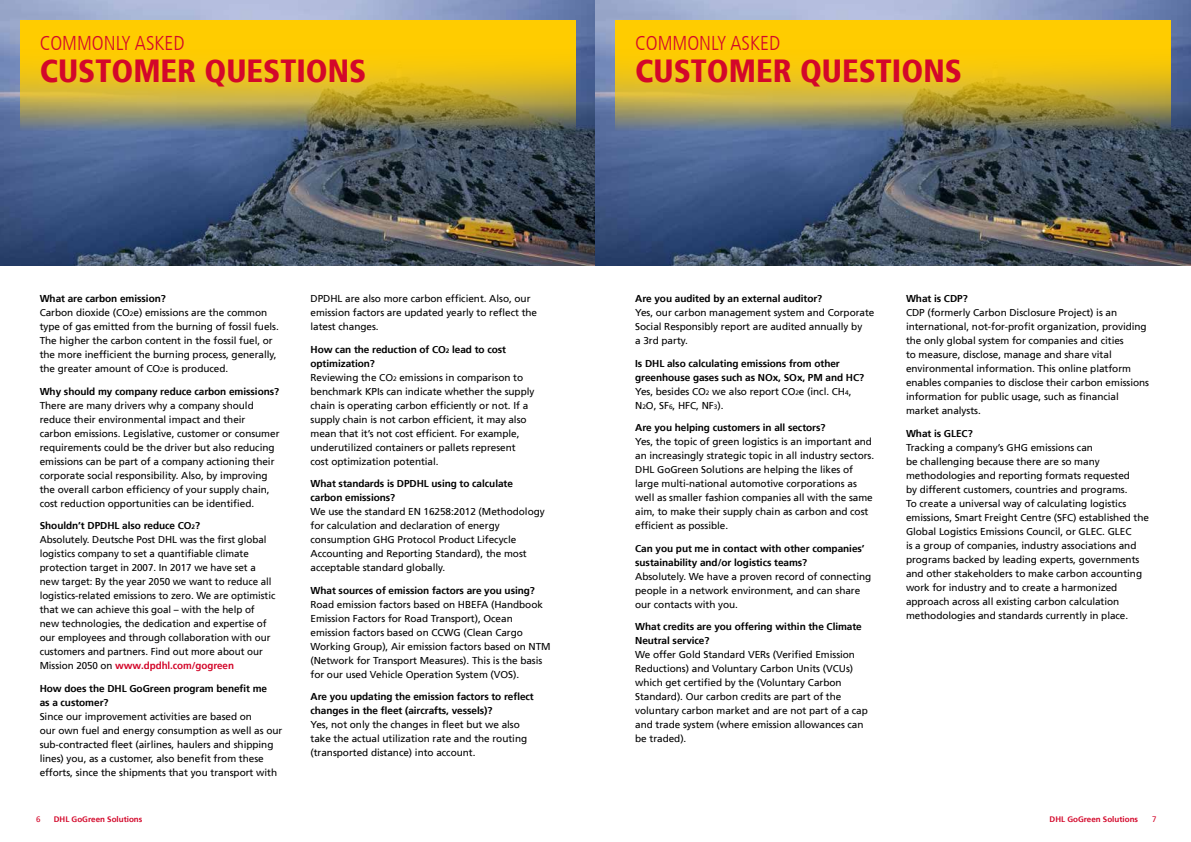
<style>
.page{position:relative;width:1191px;height:842px;background:#fff}
.page>*{position:absolute;margin:0;border:0;box-sizing:border-box;transform-origin:0 0}
.t1{font:900 condensed 32px "Frutiger";color:#d3072a}
.t2{font:300 condensed 20px "Frutiger";color:#d3072a}
.t3{font:10px/14px "Frutiger";letter-spacing:-.005em;color:#000}
.t4{font:700 10px/14px "Frutiger";letter-spacing:-.005em;color:#000}
.t5{font:700 8px "Frutiger";color:#d3072a}
.t6{font:8px "Frutiger";color:#d3072a}
.s1{font-weight:700}
.s2{font-size:6.5px}
.s3{font-weight:700;font-size:6.5px}
.s4{font-weight:700;color:#d3072a}
.s5{font-weight:400}
.s6{font-weight:400;font-size:6.5px}
</style>
<div class="page">
<img style="left:0;top:0;width:1191px;height:266px">
<div style="left:615px;top:20px;width:556px;height:18px;background:#fc0"></div>
<svg style="left:615px;top:38px;width:556px;height:98px;background:#c5aa30"></svg>
<div style="left:20px;top:20px;width:555px;height:18px;background:#fc0"></div>
<svg style="left:20px;top:38px;width:555px;height:98px;background:#c5aa30"></svg>
<h2 class="t2" style="left:40px;top:34px;width:146px">COMMONLY ASKED</h2>
<h1 class="t1" style="left:40px;top:56px;width:328px">CUSTOMER QUESTIONS</h1>
<p class="t3" style="left:40px;top:292px;width:241px"><span class="s1">What are carbon emission?<br></span>Carbon dioxide (CO<span class="s2">2</span>e) emissions are the common type of gas emitted from the burning of fossil fuels.<br>The higher the carbon content in the fossil fuel, or the more inefficient the burning process, generally, the greater amount of CO<span class="s2">2</span>e is produced.</p>
<p class="t4" style="left:40px;top:385px;width:241px">Why should my company reduce carbon emissions?</p>
<p class="t3" style="left:40px;top:398px;width:241px">There are many drivers why a company should reduce their environmental impact and their carbon emissions. Legislative, customer or consumer requirements could be the driver but also reducing emissions can be part of a company actioning their corporate social responsibility. Also, by improving the overall carbon efficiency of your supply chain, cost reduction opportunities can be identified.</p>
<p class="t3" style="left:40px;top:519px;width:237px"><span class="s1">Shouldn’t DPDHL also reduce CO</span><span class="s3">2</span><span class="s1">?<br></span>Absolutely. Deutsche Post DHL was the first global logistics company to set a quantifiable climate protection target in 2007. In 2017 we have set a new target: By the year 2050 we want to reduce all logistics-related emissions to zero. We are optimistic that we can achieve this goal – with the help of new technologies, the dedication and expertise of our employees and through collaboration with our customers and partners. Find out more about our Mission 2050 on <span class="s4">www.dpdhl.com/gogreen</span></p>
<p class="t4" style="left:40px;top:682px;width:229px">How does the DHL GoGreen program benefit me as a customer?</p>
<p class="t3" style="left:40px;top:709px;width:244px">Since our improvement activities are based on<br>our own fuel and energy consumption as well as our sub-contracted fleet (airlines, haulers and shipping lines) you, as a customer, also benefit from these efforts, since the shipments that you transport with</p>
<p class="t3" style="left:310px;top:292px;width:228px">DPDHL are also more carbon efficient. Also, our emission factors are updated yearly to reflect the latest changes.</p>
<p class="t3" style="left:310px;top:342px;width:225px"><span class="s1">How can the reduction of CO</span><span class="s3">2</span> <span class="s1">lead to cost optimization?<br></span>Reviewing the CO<span class="s2">2</span> emissions in comparison to benchmark KPIs can indicate whether the supply chain is operating carbon efficiently or not. If a supply chain is not carbon efficient, it may also mean that it’s not cost efficient. For example, underutilized containers or pallets represent cost optimization potential.</p>
<p class="t4" style="left:310px;top:478px;width:204px">What standards is DPDHL using to calculate carbon emissions?</p>
<p class="t3" style="left:310px;top:505px;width:236px">We use the standard EN 16258:2012 (Methodology for calculation and declaration of energy consumption GHG Protocol Product Lifecycle Accounting and Reporting Standard), the most acceptable standard globally.</p>
<p class="t4" style="left:310px;top:584px;width:226px">What sources of emission factors are you using?</p>
<p class="t3" style="left:310px;top:597px;width:242px">Road emission factors based on HBEFA (Handbook Emission Factors for Road Transport), Ocean emission factors based on CCWG (Clean Cargo Working Group), Air emission factors based on NTM (Network for Transport Measures). This is the basis for our used Vehicle Operation System (VOS).</p>
<p class="t4" style="left:310px;top:691px;width:225px">Are you updating the emission factors to reflect changes in the fleet (aircrafts, vessels)?</p>
<p class="t3" style="left:310px;top:718px;width:218px">Yes, not only the changes in fleet but we also take the actual utilization rate and the routing (transported distance) into account.</p>
<h2 class="t2" style="left:635px;top:34px;width:146px">COMMONLY ASKED</h2>
<h1 class="t1" style="left:635px;top:56px;width:328px">CUSTOMER QUESTIONS</h1>
<p class="t4" style="left:635px;top:293px;width:189px">Are you audited by an external auditor?</p>
<p class="t3" style="left:635px;top:306px;width:241px">Yes, our carbon management system and Corporate<br>Social Responsibly report are audited annually by<br>a 3rd party.</p>
<p class="t4" style="left:635px;top:357px;width:230px">Is DHL also calculating emissions from other greenhouse gases such as NOx, SOx, PM and HC?<br><span class="s5">Yes, besides CO</span><span class="s6">2</span> <span class="s5">we also report CO</span><span class="s6">2</span><span class="s5">e (incl. CH</span><span class="s6">4</span><span class="s5">, N</span><span class="s6">2</span><span class="s5">O, SF</span><span class="s6">6</span><span class="s5">, HFC, NF</span><span class="s6">3</span><span class="s5">).</span></p>
<p class="t4" style="left:635px;top:422px;width:192px">Are you helping customers in all sectors?</p>
<p class="t3" style="left:635px;top:435px;width:240px">Yes, the topic of green logistics is an important and an increasingly strategic topic in all industry sectors.<br>DHL GoGreen Solutions are helping the likes of large multi-national automotive corporations as well as smaller fashion companies all with the same aim, to make their supply chain as carbon and cost efficient as possible.</p>
<p class="t4" style="left:635px;top:542px;width:231px">Can you put me in contact with other companies’ sustainability and/or logistics teams?</p>
<p class="t3" style="left:635px;top:569px;width:238px">Absolutely. We have a proven record of connecting people in a network environment, and can share our contacts with you.</p>
<p class="t4" style="left:635px;top:621px;width:228px">What credits are you offering within the Climate<br>Neutral service?</p>
<p class="t3" style="left:635px;top:648px;width:234px">We offer Gold Standard VERs (Verified Emission Reductions) and Voluntary Carbon Units (VCUs) which get certified by the (Voluntary Carbon Standard). Our carbon credits are part of the voluntary carbon market and are not part of a cap and trade system (where emission allowances can be traded).</p>
<p class="t4" style="left:906px;top:293px;width:63px">What is CDP?</p>
<p class="t3" style="left:906px;top:306px;width:245px">CDP (formerly Carbon Disclosure Project) is an international, not-for-profit organization, providing the only global system for companies and cities<br>to measure, disclose, manage and share vital environmental information. This online platform enables companies to disclose their carbon emissions information for public usage, such as financial market analysts.</p>
<p class="t4" style="left:906px;top:427px;width:68px">What is GLEC?</p>
<p class="t3" style="left:906px;top:440px;width:245px">Tracking a company’s GHG emissions can<br>be challenging because there are so many methodologies and reporting formats requested<br>by different customers, countries and programs.<br>To create a universal way of calculating logistics emissions, Smart Freight Centre (SFC) established the Global Logistics Emissions Council, or GLEC. GLEC<br>is a group of companies, industry associations and programs backed by leading experts, governments and other stakeholders to make carbon accounting work for industry and to create a harmonized approach across all existing carbon calculation methodologies and standards currently in place.</p>
<p class="t6" style="left:36px;top:814px;width:6px">6</p>
<p class="t5" style="left:54px;top:815px;width:90px">DHL GoGreen Solutions</p>
<p class="t5" style="left:1049px;top:815px;width:90px">DHL GoGreen Solutions</p>
<p class="t6" style="left:1152px;top:814px;width:6px">7</p>
</div>
